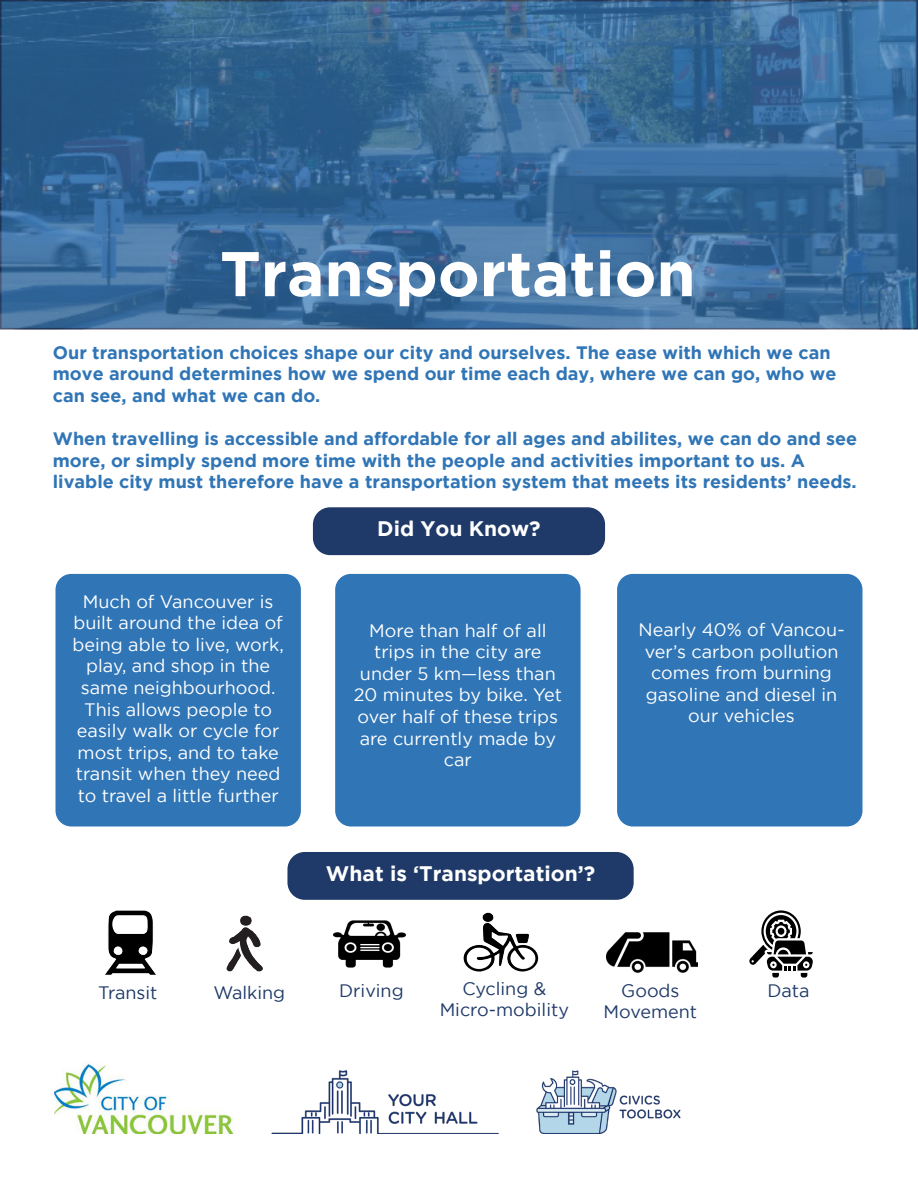
<style>
.page{position:relative;width:918px;height:1188px;background:#fff}
.page>*{position:absolute;margin:0;border:0;box-sizing:border-box;transform-origin:0 0}
.t1{font:700 63px "Gotham";color:#fff}
.t2{font:700 21px "Gotham";color:#fff}
.t3{font:18px/21.6px "Gotham";color:#fff;text-align:center}
.t4{font:700 18px/21.6px "Gotham";color:#3075b6}
.t5{font:18px "Gotham";color:#1f3a68}
</style>
<div class="page">
<div style="left:55px;top:573px;width:247px;height:254px;background:#3075b6;border-radius:16px"></div>
<div style="left:54px;top:572px;width:248px;height:256px;border:2px solid #fff;border-radius:16px"></div>
<div style="left:334px;top:573px;width:247px;height:254px;background:#3075b6;border-radius:16px"></div>
<div style="left:334px;top:572px;width:248px;height:256px;border:2px solid #fff;border-radius:16px"></div>
<div style="left:616px;top:573px;width:247px;height:254px;background:#3075b6;border-radius:16px"></div>
<div style="left:616px;top:572px;width:248px;height:256px;border:2px solid #fff;border-radius:16px"></div>
<div style="left:312px;top:507px;width:294px;height:49px;background:#1f3a68;border-radius:18px"></div>
<div style="left:311px;top:506px;width:296px;height:51px;border:2px solid #fff;border-radius:18px"></div>
<div style="left:287px;top:851px;width:347px;height:50px;background:#1f3a68;border-radius:18px"></div>
<div style="left:286px;top:850px;width:349px;height:51px;border:2px solid #fff;border-radius:18px"></div>
<img style="left:226px;top:916px;width:37px;height:55px">
<img style="left:105px;top:910px;width:51px;height:65px">
<img style="left:334px;top:920px;width:72px;height:48px">
<img style="left:464px;top:913px;width:74px;height:59px">
<img style="left:607px;top:932px;width:90px;height:41px">
<img style="left:271px;top:1070px;width:228px;height:64px">
<img style="left:536px;top:1070px;width:145px;height:64px">
<img style="left:54px;top:1062px;width:180px;height:72px">
<img style="left:0;top:0;width:916px;height:329px">
<svg style="left:749px;top:910px;width:64px;height:68px"></svg>
<p class="t1" style="left:220px;top:237px;width:477px">Transportation</p>
<p class="t4" style="left:53px;top:341px;width:785px">Our transportation choices shape our city and ourselves. The ease with which we can move around determines how we spend our time each day, where we can go, who we can see, and what we can do.</p>
<p class="t4" style="left:53px;top:428px;width:806px">When travelling is accessible and affordable for all ages and abilites, we can do and see more, or simply spend more time with the people and activities important to us. A</p>
<p class="t4" style="left:53px;top:471px;width:805px">livable city must therefore have a transportation system that meets its residents’ needs.</p>
<p class="t3" style="left:73px;top:590px;width:213px">Much of Vancouver is built around the idea of being able to live, work, play, and shop in the same neighbourhood.<br>This allows people to easily walk or cycle for most trips, and to take transit when they need to travel a little further</p>
<p class="t2" style="left:377px;top:516px;width:165px">Did You Know?</p>
<p class="t3" style="left:354px;top:619px;width:210px">More than half of all trips in the city are under 5 km—less than<br>20 minutes by bike. Yet over half of these trips are currently made by car</p>
<p class="t2" style="left:326px;top:861px;width:271px">What is ‘Transportation’?</p>
<p class="t3" style="left:639px;top:618px;width:208px">Nearly 40% of Vancou&shy;ver’s carbon pollution comes from burning gasoline and diesel in our vehicles</p>
<p class="t5" style="left:98px;top:983px;width:61px">Transit</p>
<p class="t5" style="left:213px;top:983px;width:73px">Walking</p>
<p class="t5" style="left:339px;top:980px;width:66px">Driving</p>
<p class="t5" style="left:462px;top:978px;width:85px">Cycling &amp;</p>
<p class="t5" style="left:440px;top:1000px;width:131px">Micro-mobility</p>
<p class="t5" style="left:621px;top:980px;width:60px">Goods</p>
<p class="t5" style="left:604px;top:1002px;width:95px">Movement</p>
<p class="t5" style="left:767px;top:980px;width:44px">Data</p>
</div>
